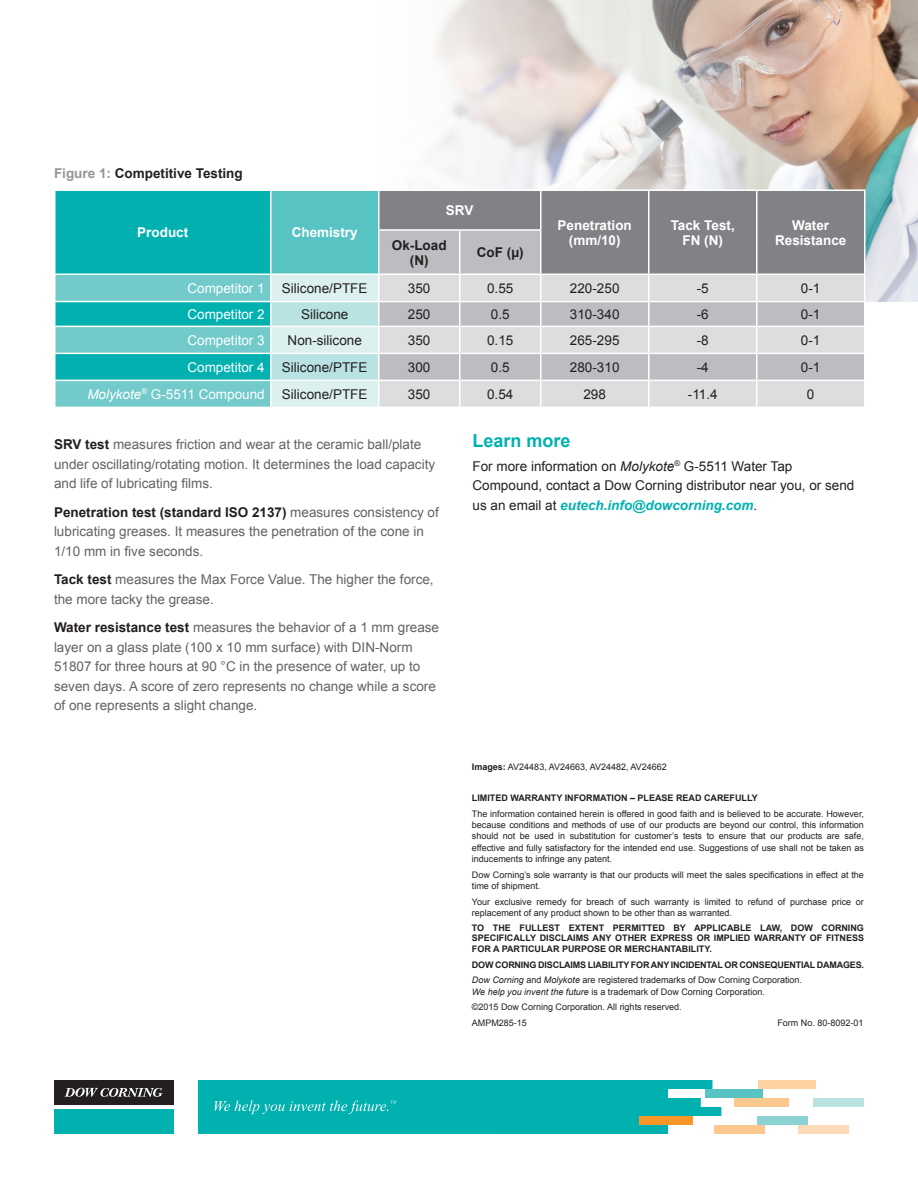
<style>
.page{position:relative;width:918px;height:1188px;background:#fff}
.page>*{position:absolute;margin:0;border:0;box-sizing:border-box;transform-origin:0 0}
.t1{font:700 18px "Arial";color:#00b1b0}
.t2{font:13.5px/19.5px "Arial";color:#636366}
.t3{font:13.5px/19.5px "Arial";color:#231f20}
.t4{font:13.5px "Arial";color:#fff}
.t5{font:700 13.5px/15px "Arial";color:#fff;text-align:center}
.t6{font:700 13.5px "Arial";color:#231f20}
.t7{font:9px/11.2px "Arial";color:#231f20}
.t8{font:700 9px/10.5px "Arial";color:#231f20;text-align:justify}
.t9{font:700 9px "Arial";letter-spacing:-.02em;color:#231f20}
.s1{color:#939598}
.s2{font-style:italic}
.s3{font-weight:700;font-style:italic;color:#00b1b0}
.s4{font-weight:700;color:#231f20}
.s5{font-weight:700}
</style>
<div class="page">
<img style="left:437px;top:0;width:481px;height:301px">
<hr style="left:379px;top:189px;width:81px;height:2px;background:#fff">
<hr style="left:460px;top:189px;width:81px;height:2px;background:#fff">
<hr style="left:541px;top:189px;width:108px;height:2px;background:#fff">
<hr style="left:649px;top:189px;width:108px;height:2px;background:#fff">
<hr style="left:757px;top:189px;width:109px;height:2px;background:#fff">
<hr style="left:864px;top:191px;width:2px;height:39px;background:#fff">
<hr style="left:864px;top:230px;width:2px;height:44px;background:#fff">
<hr style="left:757px;top:274px;width:109px;height:1px;background:#fff">
<hr style="left:864px;top:275px;width:2px;height:26px;background:#fff">
<svg style="left:55px;top:190px;width:810px;height:217px;background:#92bfc0"></svg>
<hr style="left:541px;top:380px;width:108px;height:1px;background:#fff">
<hr style="left:540px;top:381px;width:2px;height:26px;background:#fff">
<hr style="left:649px;top:380px;width:108px;height:1px;background:#fff">
<hr style="left:648px;top:381px;width:2px;height:26px;background:#fff">
<hr style="left:757px;top:380px;width:109px;height:1px;background:#fff">
<hr style="left:756px;top:381px;width:2px;height:26px;background:#fff">
<hr style="left:864px;top:381px;width:2px;height:26px;background:#fff">
<div style="left:798px;top:1125px;width:51px;height:9px;background:#fddbb6"></div>
<div style="left:54px;top:1080px;width:119px;height:25px;background:#231f20"></div>
<div style="left:54px;top:1109px;width:119px;height:25px;background:#00b1b0"></div>
<svg style="left:64px;top:1088px;width:99px;height:9px"></svg>
<div style="left:735px;top:1098px;width:54px;height:9px;background:#fcc88e"></div>
<div style="left:706px;top:1089px;width:57px;height:9px;background:#57c4c3"></div>
<div style="left:758px;top:1080px;width:57px;height:9px;background:#fdd1a2"></div>
<div style="left:813px;top:1098px;width:51px;height:9px;background:#b9e2e3"></div>
<div style="left:757px;top:1116px;width:51px;height:9px;background:#8bd2d3"></div>
<div style="left:714px;top:1125px;width:51px;height:9px;background:#fcc88e"></div>
<svg style="left:198px;top:1080px;width:523px;height:54px;background:#14b5b2"></svg>
<p class="t6" style="left:54px;top:164px;width:190px"><span class="s1">Figure 1:</span> Competitive Testing</p>
<p class="t5" style="left:137px;top:225px;width:53px">Product</p>
<p class="t5" style="left:292px;top:225px;width:68px">Chemistry</p>
<p class="t5" style="left:446px;top:203px;width:29px">SRV</p>
<p class="t5" style="left:558px;top:218px;width:76px">Penetration (mm/10)</p>
<p class="t5" style="left:671px;top:218px;width:66px">Tack Test,<br>FN (N)</p>
<p class="t5" style="left:792px;top:218px;width:38px">Water</p>
<p class="t6" style="left:392px;top:236px;width:56px">Ok-Load</p>
<p class="t5" style="left:775px;top:233px;width:73px">Resistance</p>
<p class="t6" style="left:410px;top:251px;width:20px">(N)</p>
<p class="t6" style="left:477px;top:243px;width:48px">CoF (µ)</p>
<p class="t4" style="left:187px;top:279px;width:79px">Competitor 1</p>
<p class="t3" style="left:282px;top:278px;width:87px">Silicone/PTFE</p>
<p class="t3" style="left:408px;top:278px;width:24px">350</p>
<p class="t3" style="left:487px;top:278px;width:28px">0.55</p>
<p class="t3" style="left:570px;top:278px;width:51px">220-250</p>
<p class="t3" style="left:697px;top:278px;width:14px">-5</p>
<p class="t3" style="left:801px;top:278px;width:21px">0-1</p>
<p class="t4" style="left:187px;top:305px;width:79px">Competitor 2</p>
<p class="t3" style="left:301px;top:305px;width:49px">Silicone</p>
<p class="t3" style="left:408px;top:305px;width:24px">250</p>
<p class="t3" style="left:491px;top:305px;width:20px">0.5</p>
<p class="t3" style="left:570px;top:305px;width:51px">310-340</p>
<p class="t3" style="left:697px;top:305px;width:14px">-6</p>
<p class="t3" style="left:801px;top:305px;width:21px">0-1</p>
<p class="t4" style="left:187px;top:331px;width:79px">Competitor 3</p>
<p class="t3" style="left:288px;top:330px;width:76px">Non-silicone</p>
<p class="t3" style="left:408px;top:330px;width:24px">350</p>
<p class="t3" style="left:487px;top:330px;width:28px">0.15</p>
<p class="t3" style="left:570px;top:330px;width:51px">265-295</p>
<p class="t3" style="left:697px;top:330px;width:14px">-8</p>
<p class="t3" style="left:801px;top:330px;width:21px">0-1</p>
<p class="t4" style="left:187px;top:358px;width:79px">Competitor 4</p>
<p class="t3" style="left:282px;top:357px;width:87px">Silicone/PTFE</p>
<p class="t3" style="left:408px;top:357px;width:24px">300</p>
<p class="t3" style="left:491px;top:357px;width:20px">0.5</p>
<p class="t3" style="left:570px;top:357px;width:51px">280-310</p>
<p class="t3" style="left:697px;top:357px;width:14px">-4</p>
<p class="t3" style="left:801px;top:357px;width:21px">0-1</p>
<p class="t4" style="left:87px;top:385px;width:179px"><span class="s2">Molykote</span><sup>®</sup> G-5511 Compound</p>
<p class="t3" style="left:282px;top:384px;width:87px">Silicone/PTFE</p>
<p class="t3" style="left:408px;top:384px;width:24px">350</p>
<p class="t3" style="left:487px;top:384px;width:28px">0.54</p>
<p class="t3" style="left:583px;top:384px;width:24px">298</p>
<p class="t3" style="left:688px;top:384px;width:31px">-11.4</p>
<p class="t3" style="left:807px;top:384px;width:9px">0</p>
<p class="t1" style="left:472px;top:428px;width:100px">Learn more</p>
<p class="t3" style="left:472px;top:456px;width:383px">For more information on <span class="s2">Molykote</span><sup>®</sup> G-5511 Water Tap<br>Compound, contact a Dow Corning distributor near you, or send us an email at <span class="s3">eutech.info@dowcorning.com</span>.</p>
<p class="t2" style="left:54px;top:435px;width:383px"><span class="s4">SRV test</span> measures friction and wear at the ceramic ball/plate under oscillating/rotating motion. It determines the load capacity and life of lubricating films.</p>
<p class="t2" style="left:54px;top:502px;width:386px"><span class="s4">Penetration test (standard ISO 2137)</span> measures consistency of lubricating greases. It measures the penetration of the cone in<br>1/10 mm in five seconds.</p>
<p class="t2" style="left:54px;top:570px;width:381px"><span class="s4">Tack test</span> measures the Max Force Value. The higher the force, the more tacky the grease.</p>
<p class="t2" style="left:54px;top:618px;width:387px"><span class="s4">Water resistance test</span> measures the behavior of a 1 mm grease layer on a glass plate (100 x 10 mm surface) with DIN-Norm 51807 for three hours at 90 °C in the presence of water, up to seven days. A score of zero represents no change while a score of one represents a slight change.</p>
<p class="t7" style="left:472px;top:761px;width:196px"><span class="s5">Images:</span> AV24483, AV24663, AV24482, AV24662</p>
<p class="t8" style="left:472px;top:793px;width:287px">LIMITED WARRANTY INFORMATION – PLEASE READ CAREFULLY</p>
<p class="t7" style="left:472px;top:808px;width:394px;text-align:justify">The information contained herein is offered in good faith and is believed to be accurate. However, because conditions and methods of use of our products are beyond our control, this information should not be used in substitution for customer’s tests to ensure that our products are safe, effective and fully satisfactory for the intended end use. Suggestions of use shall not be taken as inducements to infringe any patent.</p>
<p class="t7" style="left:472px;top:869px;width:394px">Dow Corning’s sole warranty is that our products will meet the sales specifications in effect at the time of shipment.</p>
<p class="t7" style="left:472px;top:896px;width:394px">Your exclusive remedy for breach of such warranty is limited to refund of purchase price or replacement of any product shown to be other than as warranted.</p>
<p class="t8" style="left:472px;top:923px;width:394px">TO THE FULLEST EXTENT PERMITTED BY APPLICABLE LAW, DOW CORNING SPECIFICALLY DISCLAIMS ANY OTHER EXPRESS OR IMPLIED WARRANTY OF FITNESS FOR A PARTICULAR PURPOSE OR MERCHANTABILITY.</p>
<p class="t9" style="left:472px;top:958px;width:394px">DOW CORNING DISCLAIMS LIABILITY FOR ANY INCIDENTAL OR CONSEQUENTIAL DAMAGES.</p>
<p class="t7" style="left:472px;top:975px;width:332px"><span class="s2">Dow Corning</span> and <span class="s2">Molykote</span> are registered trademarks of Dow Corning Corporation.<br><span class="s2">We help you invent the future</span> is a trademark of Dow Corning Corporation.</p>
<p class="t7" style="left:472px;top:1002px;width:211px">©2015 Dow Corning Corporation. All rights reserved.</p>
<p class="t7" style="left:472px;top:1017px;width:57px">AMPM285-15</p>
<p class="t7" style="left:777px;top:1017px;width:88px">Form No. 80-8092-01</p>
</div>
